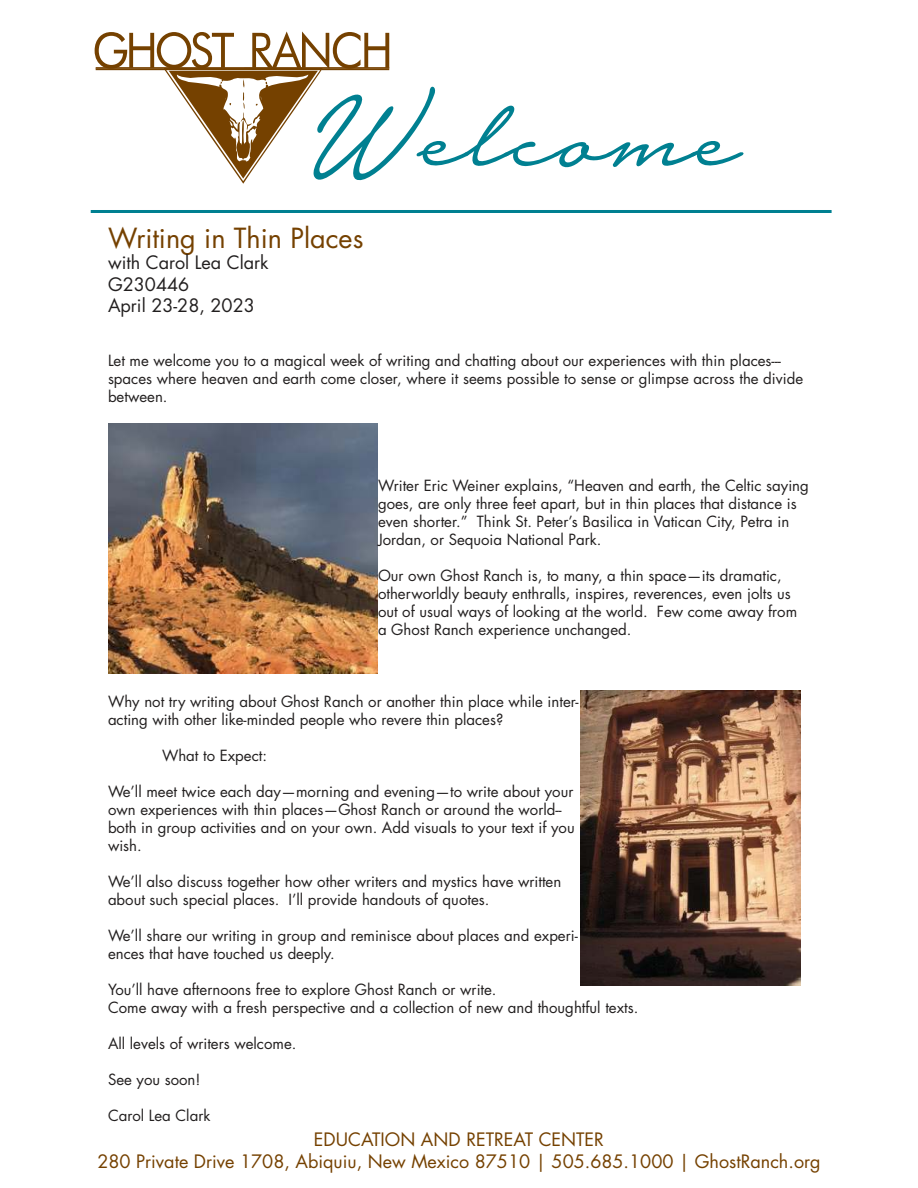
<style>
.page{position:relative;width:918px;height:1188px;background:#fff}
.page>*{position:absolute;margin:0;border:0;box-sizing:border-box;transform-origin:0 0}
.t1{font:300 135px "Notera 2";color:#008091}
.t2{font:27px "Futura Std";color:#754100}
.t3{font:18px/21.6px "Futura Std";color:#754100;text-align:center}
.t4{font:18px/21.6px "Futura Std";color:#221f1f}
.t5{font:15px/18px "Futura Std";color:#221f1f}
.s1{font-size:133.5px}
</style>
<div class="page">
<img style="left:108px;top:423px;width:270px;height:251px">
<svg style="left:95px;top:31px;width:294px;height:153px"></svg>
<hr style="left:96px;top:69px;width:293px;height:1px;background:#754100">
<hr style="left:91px;top:210px;width:741px;height:3px;background:#008091">
<img style="left:580px;top:690px;width:221px;height:296px">
<h1 class="t1" style="left:309px;top:83px;width:432px"><span class="s1">W</span>elcome</h1>
<h2 class="t2" style="left:108px;top:225px;width:257px">Writing in Thin Places</h2>
<p class="t4" style="left:108px;top:253px;width:162px">with Carol Lea Clark<br>G230446<br>April 23-28, 2023</p>
<p class="t5" style="left:108px;top:353px;width:697px">Let me welcome you to a magical week of writing and chatting about our experiences with thin places--- spaces where heaven and earth come closer, where it seems possible to sense or glimpse across the divide between.</p>
<p class="t5" style="left:378px;top:477px;width:432px">Writer Eric Weiner explains, “Heaven and earth, the Celtic saying goes, are only three feet apart, but in thin places that distance is even shorter.” Think St. Peter’s Basilica in Vatican City, Petra in Jordan, or Sequoia National Park.</p>
<p class="t5" style="left:378px;top:567px;width:421px">Our own Ghost Ranch is, to many, a thin space—its dramatic, otherworldly beauty enthralls, inspires, reverences, even jolts us out of usual ways of looking at the world. Few come away from a Ghost Ranch experience unchanged.</p>
<p class="t5" style="left:108px;top:693px;width:472px">Why not try writing about Ghost Ranch or another thin place while inter&shy;acting with other like-minded people who revere thin places?</p>
<p class="t5" style="left:162px;top:747px;width:107px">What to Expect:</p>
<p class="t5" style="left:108px;top:783px;width:468px">We’ll meet twice each day—morning and evening—to write about your own experiences with thin places—Ghost Ranch or around the world-- both in group activities and on your own. Add visuals to your text if you wish.</p>
<p class="t5" style="left:108px;top:873px;width:455px">We’ll also discuss together how other writers and mystics have written about such special places. I’ll provide handouts of quotes.</p>
<p class="t5" style="left:108px;top:927px;width:471px">We’ll share our writing in group and reminisce about places and experi&shy;ences that have touched us deeply.</p>
<p class="t5" style="left:108px;top:981px;width:532px">You’ll have afternoons free to explore Ghost Ranch or write.<br>Come away with a fresh perspective and a collection of new and thoughtful texts.</p>
<p class="t5" style="left:108px;top:1035px;width:190px">All levels of writers welcome.</p>
<p class="t5" style="left:108px;top:1071px;width:94px">See you soon!</p>
<p class="t5" style="left:108px;top:1107px;width:104px">Carol Lea Clark</p>
<p class="t3" style="left:97px;top:1130px;width:725px">EDUCATION AND RETREAT CENTER<br>280 Private Drive 1708, Abiquiu, New Mexico 87510 | 505.685.1000 | GhostRanch.org</p>
</div>
